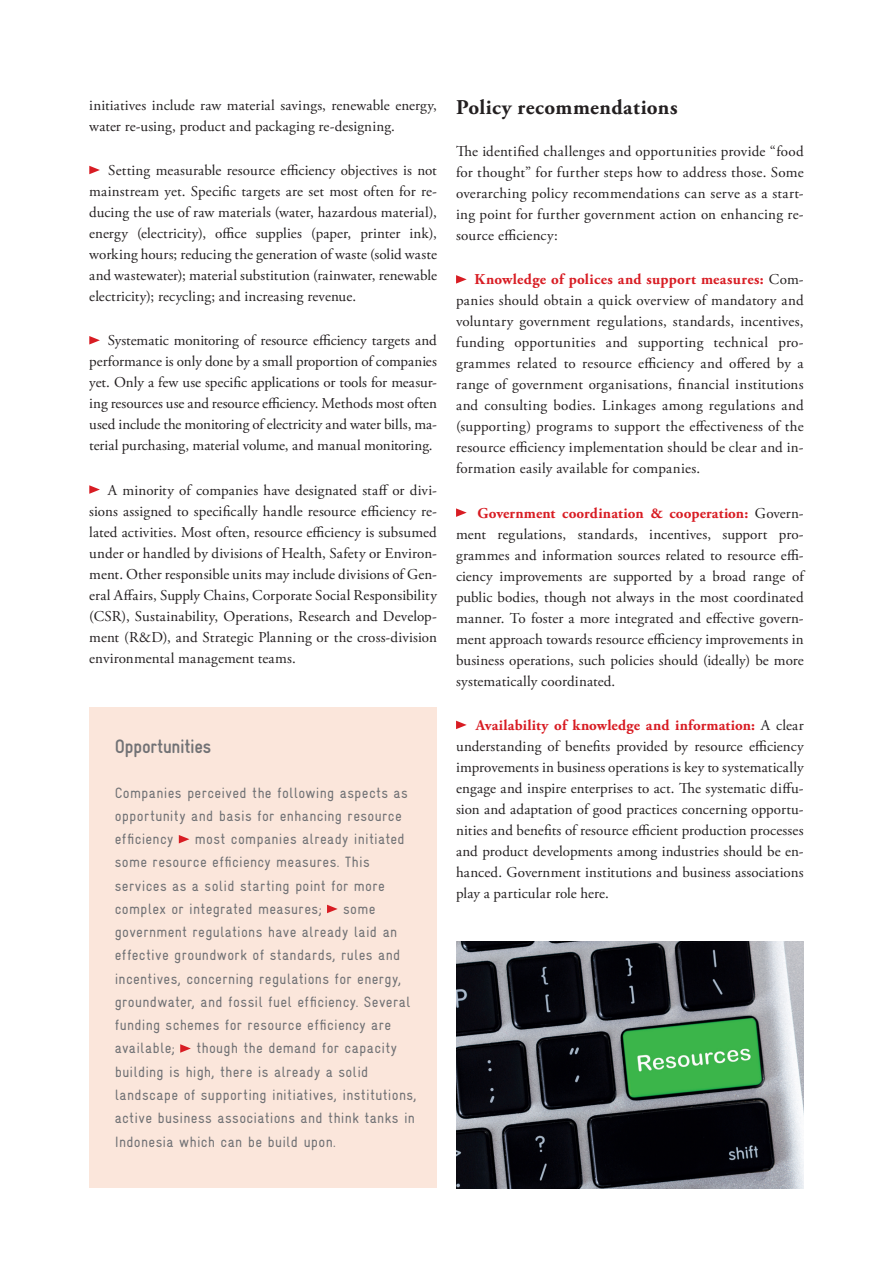
<style>
.page{position:relative;width:893px;height:1263px;background:#fff}
.page>*{position:absolute;margin:0;border:0;box-sizing:border-box;transform-origin:0 0}
.t1{font:700 21px "Adobe Garamond Pro";letter-spacing:.02em;color:#231f20}
.t2{font:700 condensed 19.5px "Gravur";letter-spacing:-.02em;color:#717275}
.t3{font:15px/21px "Adobe Garamond Pro";letter-spacing:.01em;color:#231f20;text-align:justify}
.t4{font:condensed 15px/23.2px "Gravur";letter-spacing:.02em;color:#717275}
.s1{font-weight:700;color:#d81c23}
</style>
<div class="page">
<svg style="left:89px;top:166px;width:11px;height:8px"></svg>
<svg style="left:89px;top:336px;width:11px;height:8px"></svg>
<svg style="left:89px;top:485px;width:11px;height:9px"></svg>
<svg style="left:456px;top:275px;width:11px;height:9px"></svg>
<svg style="left:456px;top:508px;width:11px;height:9px"></svg>
<svg style="left:456px;top:721px;width:11px;height:8px"></svg>
<div style="left:89px;top:708px;width:348px;height:480px;background:#fbe6db"></div>
<svg style="left:179px;top:835px;width:10px;height:8px"></svg>
<svg style="left:327px;top:905px;width:11px;height:8px"></svg>
<svg style="left:180px;top:1044px;width:11px;height:9px"></svg>
<img style="left:457px;top:941px;width:347px;height:247px">
<p class="t3" style="left:89px;top:95px;width:349px">initiatives include raw material savings, renewable energy, water re-using, product and packaging re-designing.</p>
<p class="t3" style="left:89px;top:160px;width:349px;text-indent:19px">Setting measurable resource efficiency objectives is not mainstream yet. Specific targets are set most often for re&shy;ducing the use of raw materials (water, hazardous material), energy (electricity), office supplies (paper, printer ink), working hours; reducing the generation of waste (solid waste and wastewater); material substitution (rainwater, renewable electricity); recycling; and increasing revenue.</p>
<p class="t3" style="left:89px;top:331px;width:349px;text-indent:19px">Systematic monitoring of resource efficiency targets and performance is only done by a small proportion of companies yet. Only a few use specific applications or tools for measur&shy;ing resources use and resource efficiency. Methods most often used include the monitoring of electricity and water bills, ma&shy;terial purchasing, material volume, and manual monitoring.</p>
<p class="t3" style="left:89px;top:480px;width:349px;text-indent:19px">A minority of companies have designated staff or divi&shy;sions assigned to specifically handle resource efficiency re&shy;lated activities. Most often, resource efficiency is subsumed under or handled by divisions of Health, Safety or Environ&shy;ment. Other responsible units may include divisions of Gen&shy;eral Affairs, Supply Chains, Corporate Social Responsibility (CSR), Sustainability, Operations, Research and Develop&shy;ment (R&amp;D), and Strategic Planning or the cross-division environmental management teams.</p>
<h2 class="t2" style="left:115px;top:735px;width:98px">Opportunities</h2>
<p class="t4" style="left:115px;top:781px;width:294px">Companies perceived the following aspects as opportunity and basis for enhancing resource efficiency</p>
<p class="t4" style="left:115px;top:827px;width:292px;text-indent:80px">most companies already initiated some resource efficiency measures. This services as a solid starting point for more complex or integrated measures;</p>
<p class="t4" style="left:115px;top:897px;width:297px;text-indent:228px">some government regulations have already laid an effective groundwork of standards, rules and incentives, concerning regulations for energy, groundwater, and fossil fuel efficiency. Several funding schemes for resource efficiency are available;</p>
<p class="t4" style="left:115px;top:1037px;width:303px;text-indent:82px">though the demand for capacity building is high, there is already a solid landscape of supporting initiatives, institutions, active business associations and think tanks in Indonesia which can be build upon.</p>
<h1 class="t1" style="left:456px;top:95px;width:223px">Policy recommendations</h1>
<p class="t3" style="left:456px;top:141px;width:349px">The identified challenges and opportunities provide “food for thought” for further steps how to address those. Some overarching policy recommendations can serve as a start&shy;ing point for further government action on enhancing re&shy;source efficiency:</p>
<p class="t3" style="left:456px;top:270px;width:349px;text-indent:18px"><span class="s1">Knowledge of polices and support measures:</span> Com&shy;panies should obtain a quick overview of mandatory and voluntary government regulations, standards, incentives, funding opportunities and supporting technical pro&shy;grammes related to resource efficiency and offered by a range of government organisations, financial institutions and consulting bodies. Linkages among regulations and (supporting) programs to support the effectiveness of the resource efficiency implementation should be clear and in&shy;formation easily available for companies.</p>
<p class="t3" style="left:456px;top:503px;width:349px;text-indent:21px"><span class="s1">Government coordination &amp; cooperation:</span> Govern&shy;ment regulations, standards, incentives, support pro&shy;grammes and information sources related to resource effi&shy;ciency improvements are supported by a broad range of public bodies, though not always in the most coordinated manner. To foster a more integrated and effective govern&shy;ment approach towards resource efficiency improvements in business operations, such policies should (ideally) be more systematically coordinated.</p>
<p class="t3" style="left:456px;top:715px;width:349px;text-indent:20px"><span class="s1">Availability of knowledge and information:</span> A clear understanding of benefits provided by resource efficiency improvements in business operations is key to systematically engage and inspire enterprises to act. The systematic diffu&shy;sion and adaptation of good practices concerning opportu&shy;nities and benefits of resource efficient production processes and product developments among industries should be en&shy;hanced. Government institutions and business associations play a particular role here.</p>
</div>
